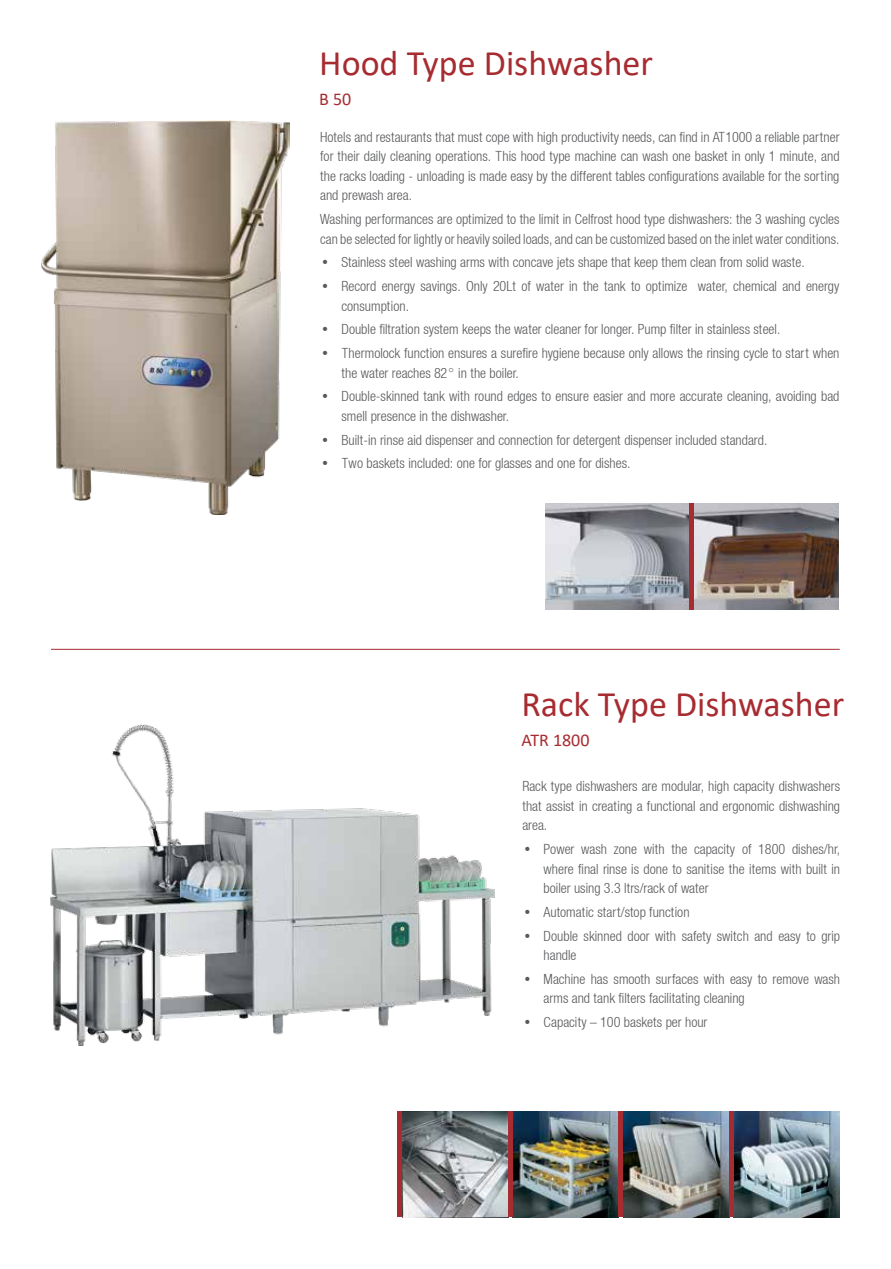
<style>
.page{position:relative;width:891px;height:1269px;background:#fff}
.page>*{position:absolute;margin:0;border:0;box-sizing:border-box;transform-origin:0 0}
.t1{font:36px "Calibri";color:#a72c31}
.t2{font:18px "Calibri";color:#a72c31}
.t3{font:15px/19.5px "Helvetica Light Cond PL";color:#58595b}
</style>
<div class="page">
<img style="left:51px;top:725px;width:444px;height:321px">
<img style="left:42px;top:121px;width:247px;height:393px">
<img style="left:545px;top:503px;width:144px;height:106px">
<img style="left:694px;top:503px;width:145px;height:106px">
<div style="left:689px;top:503px;width:5px;height:106px;background:#a72c31"></div>
<img style="left:623px;top:1111px;width:106px;height:106px">
<img style="left:513px;top:1111px;width:106px;height:106px">
<img style="left:402px;top:1111px;width:106px;height:106px">
<img style="left:733px;top:1111px;width:106px;height:106px">
<hr style="left:729px;top:1111px;width:4px;height:106px;background:#a72c31">
<hr style="left:619px;top:1111px;width:4px;height:106px;background:#a72c31">
<div style="left:508px;top:1111px;width:5px;height:106px;background:#a72c31"></div>
<hr style="left:398px;top:1111px;width:4px;height:106px;background:#a72c31">
<hr style="left:51px;top:649px;width:789px;height:1px;background:#a72c31">
<h1 class="t1" style="left:319px;top:38px;width:335px">Hood Type Dishwasher</h1>
<p class="t2" style="left:319px;top:87px;width:34px">B 50</p>
<p class="t3" style="left:320px;top:127px;width:521px;text-align:justify">Hotels and restaurants that must cope with high productivity needs, can find in AT1000 a reliable partner for their daily cleaning operations. This hood type machine can wash one basket in only 1 minute, and the racks loading - unloading is made easy by the different tables configurations available for the sorting and prewash area.</p>
<p class="t3" style="left:320px;top:209px;width:521px">Washing performances are optimized to the limit in Celfrost hood type dishwashers: the 3 washing cycles can be selected for lightly or heavily soiled loads, and can be customized based on the inlet water conditions.</p>
<p class="t3" style="left:320px;top:253px;width:486px">• Stainless steel washing arms with concave jets shape that keep them clean from solid waste.</p>
<p class="t3" style="left:341px;top:276px;width:499px;text-indent:-21px">• Record energy savings. Only 20Lt of water in the tank to optimize water, chemical and energy consumption.</p>
<p class="t3" style="left:320px;top:320px;width:462px">• Double filtration system keeps the water cleaner for longer. Pump filter in stainless steel.</p>
<p class="t3" style="left:341px;top:343px;width:500px;text-indent:-21px">• Thermolock function ensures a surefire hygiene because only allows the rinsing cycle to start when the water reaches 82° in the boiler.</p>
<p class="t3" style="left:341px;top:387px;width:500px;text-indent:-21px">• Double-skinned tank with round edges to ensure easier and more accurate cleaning, avoiding bad smell presence in the dishwasher.</p>
<p class="t3" style="left:320px;top:430px;width:449px">• Built-in rinse aid dispenser and connection for detergent dispenser included standard.</p>
<p class="t3" style="left:320px;top:454px;width:312px">• Two baskets included: one for glasses and one for dishes.</p>
<h1 class="t1" style="left:521px;top:679px;width:324px">Rack Type Dishwasher</h1>
<p class="t2" style="left:521px;top:727px;width:70px">ATR 1800</p>
<p class="t3" style="left:522px;top:776px;width:319px;text-align:justify">Rack type dishwashers are modular, high capacity dishwashers that assist in creating a functional and ergonomic dishwashing area.</p>
<p class="t3" style="left:544px;top:839px;width:298px;text-align:justify;text-indent:-21px">• Power wash zone with the capacity of 1800 dishes/hr, where final rinse is done to sanitise the items with built in boiler using 3.3 ltrs/rack of water</p>
<p class="t3" style="left:522px;top:902px;width:169px">• Automatic start/stop function</p>
<p class="t3" style="left:544px;top:926px;width:298px;text-indent:-21px">• Double skinned door with safety switch and easy to grip handle</p>
<p class="t3" style="left:544px;top:969px;width:298px;text-indent:-21px">• Machine has smooth surfaces with easy to remove wash arms and tank filters facilitating cleaning</p>
<p class="t3" style="left:522px;top:1012px;width:187px">• Capacity – 100 baskets per hour</p>
</div>
